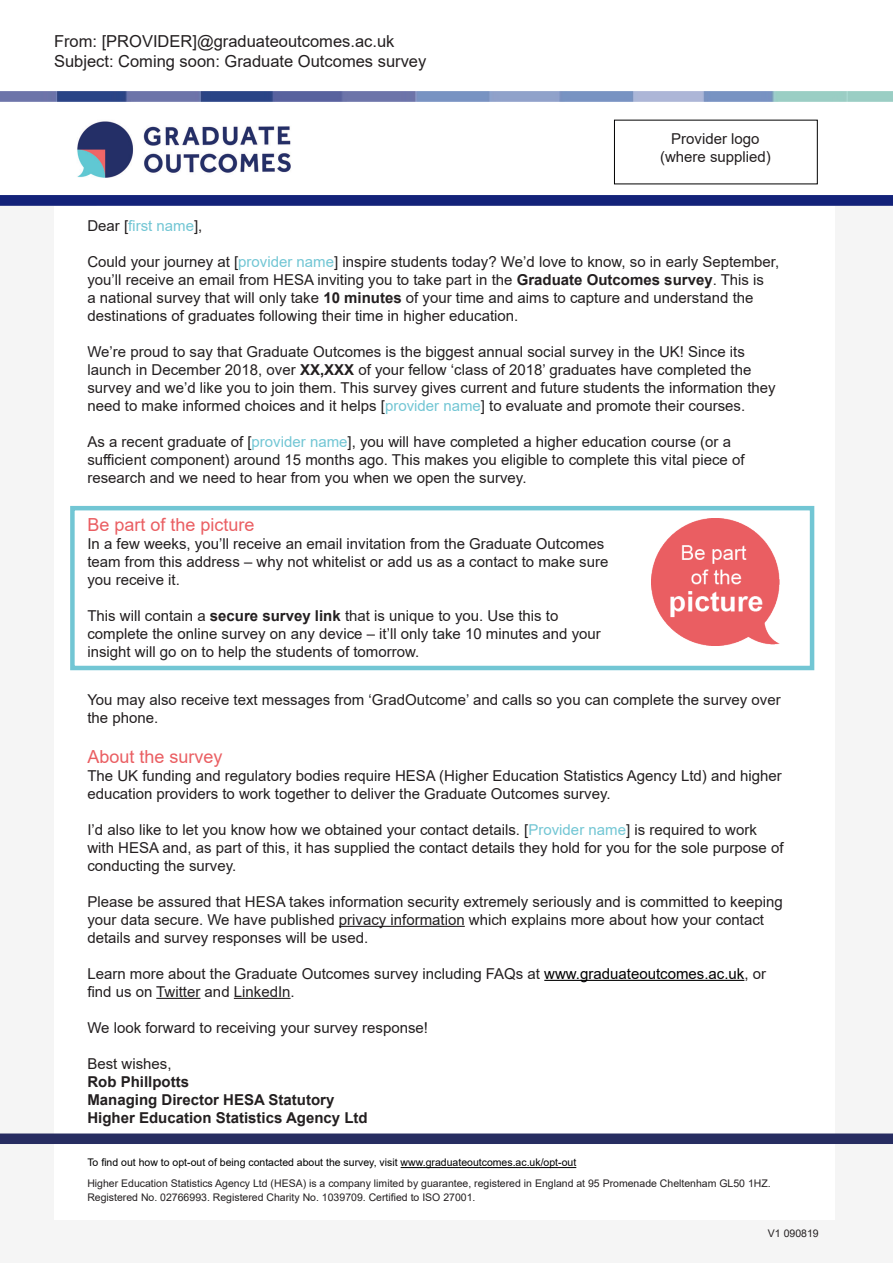
<style>
.page{position:relative;width:893px;height:1263px;background:#fff}
.page>*{position:absolute;margin:0;border:0;box-sizing:border-box;transform-origin:0 0}
.t1{font:18px "Arial";color:#ea5e62}
.t2{font:16.5px "Arial";color:#231f20}
.t3{font:15px/18px "Arial";color:#231f20}
.t4{font:700 15px "Arial";color:#231f20}
.t5{font:15px "Arial";color:#72c6d4}
.t6{font:10.5px/13.5px "Arial";color:#231f20}
.t7{font:10.5px "Arial";color:#000001}
.s1{color:#231f20}
.s2{color:#72c6d4}
.s3{font-weight:700}
.s4{color:#000001}
</style>
<div class="page">
<div style="left:0;top:197px;width:893px;height:1066px;background:#f5f5f5"></div>
<img style="left:0;top:91px;width:893px;height:114px">
<div style="left:0;top:103px;width:893px;height:92px;background:#fff"></div>
<img style="left:77px;top:121px;width:214px;height:57px">
<div style="left:54px;top:206px;width:780px;height:1013px;background:#fff"></div>
<div style="left:0;top:1133px;width:893px;height:11px;background:#272d61"></div>
<hr style="left:339px;top:926px;width:126px;height:1px;background:#231f20">
<hr style="left:544px;top:980px;width:200px;height:1px;background:#000001">
<hr style="left:156px;top:998px;width:44px;height:1px;background:#231f20">
<hr style="left:234px;top:998px;width:57px;height:1px;background:#231f20">
<div style="left:70px;top:506px;width:744px;height:164px;border:4px solid #72c6d4"></div>
<img style="left:652px;top:518px;width:128px;height:128px">
<hr style="left:401px;top:1167px;width:175px;height:1px;background:#000001">
<p class="t2" style="left:54px;top:30px;width:342px">From: [PROVIDER]@graduateoutcomes.ac.uk</p>
<p class="t2" style="left:54px;top:50px;width:374px">Subject: Coming soon: Graduate Outcomes survey</p>
<p class="t3" style="left:660px;top:129px;width:112px;text-align:center">Provider logo (where supplied)</p>
<p class="t5" style="left:87px;top:215px;width:117px"><span class="s1">Dear [</span>first name<span class="s1">],</span></p>
<p class="t3" style="left:87px;top:253px;width:693px">Could your journey at [<span class="s2">provider name</span>] inspire students today? We’d love to know, so in early September, you’ll receive an email from HESA inviting you to take part in the <span class="s3">Graduate Outcomes survey</span>. This is<br>a national survey that will only take <span class="s3">10 minutes</span> of your time and aims to capture and understand the destinations of graduates following their time in higher education.</p>
<p class="t3" style="left:87px;top:343px;width:690px">We’re proud to say that Graduate Outcomes is the biggest annual social survey in the UK! Since its launch in December 2018, over <span class="s3">XX,XXX</span> of your fellow ‘class of 2018’ graduates have completed the survey and we’d like you to join them. This survey gives current and future students the information they need to make informed choices and it helps [<span class="s2">provider name</span>] to evaluate and promote their courses.</p>
<p class="t3" style="left:87px;top:433px;width:659px">As a recent graduate of [<span class="s2">provider name</span>], you will have completed a higher education course (or a sufficient component) around 15 months ago. This makes you eligible to complete this vital piece of research and we need to hear from you when we open the survey.</p>
<p class="t1" style="left:87px;top:513px;width:169px">Be part of the picture</p>
<p class="t3" style="left:87px;top:535px;width:523px">In a few weeks, you’ll receive an email invitation from the Graduate Outcomes team from this address – why not whitelist or add us as a contact to make sure you receive it.</p>
<p class="t3" style="left:87px;top:607px;width:515px">This will contain a <span class="s3">secure survey link</span> that is unique to you. Use this to complete the online survey on any device – it’ll only take 10 minutes and your insight will go on to help the students of tomorrow.</p>
<p class="t3" style="left:87px;top:691px;width:695px">You may also receive text messages from ‘GradOutcome’ and calls so you can complete the survey over the phone.</p>
<p class="t1" style="left:87px;top:744px;width:137px">About the survey</p>
<p class="t3" style="left:87px;top:766px;width:696px">The UK funding and regulatory bodies require HESA (Higher Education Statistics Agency Ltd) and higher education providers to work together to deliver the Graduate Outcomes survey.</p>
<p class="t3" style="left:87px;top:820px;width:698px">I’d also like to let you know how we obtained your contact details. [<span class="s2">Provider name</span>] is required to work with HESA and, as part of this, it has supplied the contact details they hold for you for the sole purpose of conducting the survey.</p>
<p class="t3" style="left:87px;top:892px;width:697px">Please be assured that HESA takes information security extremely seriously and is committed to keeping your data secure. We have published privacy information which explains more about how your contact details and survey responses will be used.</p>
<p class="t3" style="left:87px;top:964px;width:680px">Learn more about the Graduate Outcomes survey including FAQs at <span class="s4">www.graduateoutcomes.ac.uk</span>, or find us on Twitter and LinkedIn.</p>
<p class="t3" style="left:87px;top:1018px;width:342px">We look forward to receiving your survey response!</p>
<p class="t3" style="left:87px;top:1054px;width:86px">Best wishes,</p>
<p class="t4" style="left:87px;top:1071px;width:103px">Rob Phillpotts</p>
<p class="t4" style="left:87px;top:1089px;width:248px">Managing Director HESA Statutory</p>
<p class="t4" style="left:87px;top:1107px;width:282px">Higher Education Statistics Agency Ltd</p>
<p class="t7" style="left:87px;top:1155px;width:490px">To find out how to opt-out of being contacted about the survey, visit www.graduateoutcomes.ac.uk/opt-out</p>
<p class="t6" style="left:87px;top:1177px;width:685px">Higher Education Statistics Agency Ltd (HESA) is a company limited by guarantee, registered in England at 95 Promenade Cheltenham GL50 1HZ.<br>Registered No. 02766993. Registered Charity No. 1039709. Certified to ISO 27001.</p>
<p class="t6" style="left:768px;top:1226px;width:52px">V1 090819</p>
</div>
